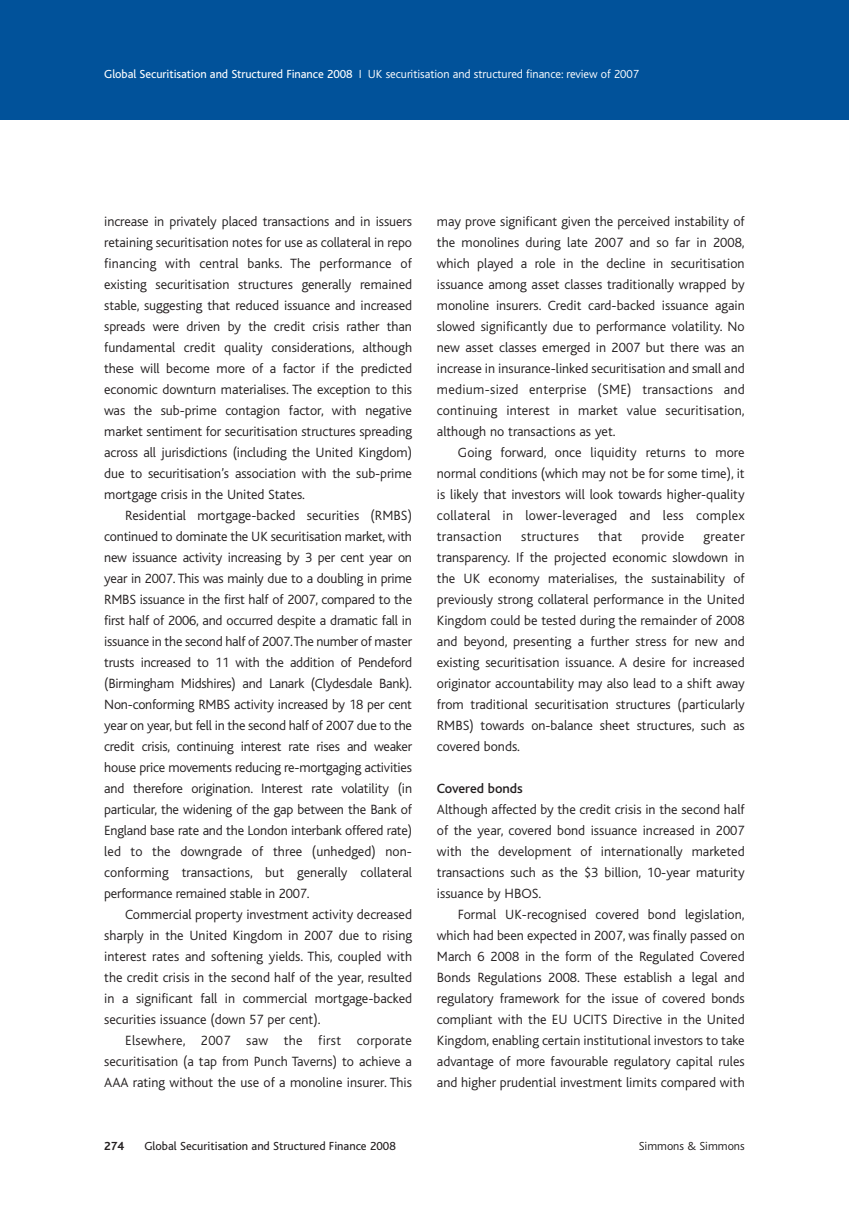
<style>
.page{position:relative;width:849px;height:1221px;background:#fff}
.page>*{position:absolute;margin:0;border:0;box-sizing:border-box;transform-origin:0 0}
.t1{font:300 14px/21px "Bliss";color:#231f20;text-align:justify}
.t2{font:300 14px "Bliss";letter-spacing:.02em;color:#231f20}
.t3{font:500 14px "Bliss";color:#231f20}
.t4{font:300 12.25px "Bliss";letter-spacing:-.005em;color:#fff}
.t5{font:12.25px "Bliss";color:#231f20}
.t6{font:300 12.25px "Bliss";color:#231f20}
.t7{font:700 12.25px "Bliss";color:#231f20}
.s1{font-weight:400}
</style>
<div class="page">
<div style="left:0;top:1px;width:848px;height:118px;background:#01529a"></div>
<p class="t4" style="left:104px;top:69px;width:536px"><span class="s1">Global Securitisation and Structured Finance 2008</span> I UK securitisation and structured finance: review of 2007</p>
<p class="t1" style="left:104px;top:211px;width:309px">increase in privately placed transactions and in issuers retaining securitisation notes for use as collateral in repo financing with central banks. The performance of existing securitisation structures generally remained stable, suggesting that reduced issuance and increased spreads were driven by the credit crisis rather than fundamental credit quality considerations, although these will become more of a factor if the predicted economic downturn materialises. The exception to this was the sub-prime contagion factor, with negative market sentiment for securitisation structures spreading across all jurisdictions (including the United Kingdom) due to securitisation’s association with the sub-prime mortgage crisis in the United States.</p>
<p class="t1" style="left:104px;top:505px;width:309px;text-indent:21px">Residential mortgage-backed securities (RMBS) continued to dominate the UK securitisation market, with new issuance activity increasing by 3 per cent year on year in 2007. This was mainly due to a doubling in prime RMBS issuance in the first half of 2007, compared to the first half of 2006, and occurred despite a dramatic fall in issuance in the second half of 2007.The number of master trusts increased to 11 with the addition of Pendeford (Birmingham Midshires) and Lanark (Clydesdale Bank).<br>Non-conforming RMBS activity increased by 18 per cent year on year, but fell in the second half of 2007 due to the credit crisis, continuing interest rate rises and weaker house price movements reducing re-mortgaging activities and therefore origination. Interest rate volatility (in particular, the widening of the gap between the Bank of England base rate and the London interbank offered rate) led to the downgrade of three (unhedged) non&shy;conforming transactions, but generally collateral performance remained stable in 2007.</p>
<p class="t1" style="left:104px;top:904px;width:309px;text-indent:21px">Commercial property investment activity decreased sharply in the United Kingdom in 2007 due to rising interest rates and softening yields. This, coupled with the credit crisis in the second half of the year, resulted in a significant fall in commercial mortgage-backed securities issuance (down 57 per cent).</p>
<p class="t1" style="left:104px;top:1030px;width:309px;text-indent:21px">Elsewhere, 2007 saw the first corporate securitisation (a tap from Punch Taverns) to achieve a AAA rating without the use of a monoline insurer. This</p>
<p class="t1" style="left:437px;top:211px;width:309px">may prove significant given the perceived instability of the monolines during late 2007 and so far in 2008, which played a role in the decline in securitisation issuance among asset classes traditionally wrapped by monoline insurers. Credit card-backed issuance again slowed significantly due to performance volatility. No new asset classes emerged in 2007 but there was an increase in insurance-linked securitisation and small and medium-sized enterprise (SME) transactions and continuing interest in market value securitisation, although no transactions as yet.</p>
<p class="t1" style="left:437px;top:442px;width:309px;text-indent:21px">Going forward, once liquidity returns to more normal conditions (which may not be for some time), it is likely that investors will look towards higher-quality collateral in lower-leveraged and less complex transaction</p>
<p class="t2" style="left:521px;top:530px;width:59px">structures</p>
<p class="t1" style="left:598px;top:526px;width:25px">that</p>
<p class="t2" style="left:641px;top:530px;width:44px">provide</p>
<p class="t1" style="left:437px;top:526px;width:309px;text-indent:266px">greater transparency. If the projected economic slowdown in the UK economy materialises, the sustainability of previously strong collateral performance in the United Kingdom could be tested during the remainder of 2008 and beyond, presenting a further stress for new and existing securitisation issuance. A desire for increased originator accountability may also lead to a shift away from traditional securitisation structures (particularly RMBS) towards on-balance sheet structures, such as covered bonds.</p>
<p class="t3" style="left:437px;top:783px;width:87px">Covered bonds</p>
<p class="t1" style="left:437px;top:799px;width:309px">Although affected by the credit crisis in the second half of the year, covered bond issuance increased in 2007 with the development of internationally marketed transactions such as the $3 billion, 10-year maturity issuance by HBOS.</p>
<p class="t1" style="left:437px;top:904px;width:309px;text-indent:21px">Formal UK-recognised covered bond legislation, which had been expected in 2007, was finally passed on March 6 2008 in the form of the Regulated Covered Bonds Regulations 2008. These establish a legal and regulatory framework for the issue of covered bonds compliant with the EU UCITS Directive in the United Kingdom, enabling certain institutional investors to take advantage of more favourable regulatory capital rules and higher prudential investment limits compared with</p>
<p class="t7" style="left:104px;top:1141px;width:21px">274</p>
<p class="t5" style="left:144px;top:1141px;width:253px">Global Securitisation and Structured Finance 2008</p>
<p class="t6" style="left:638px;top:1140px;width:107px">Simmons &amp; Simmons</p>
</div>
